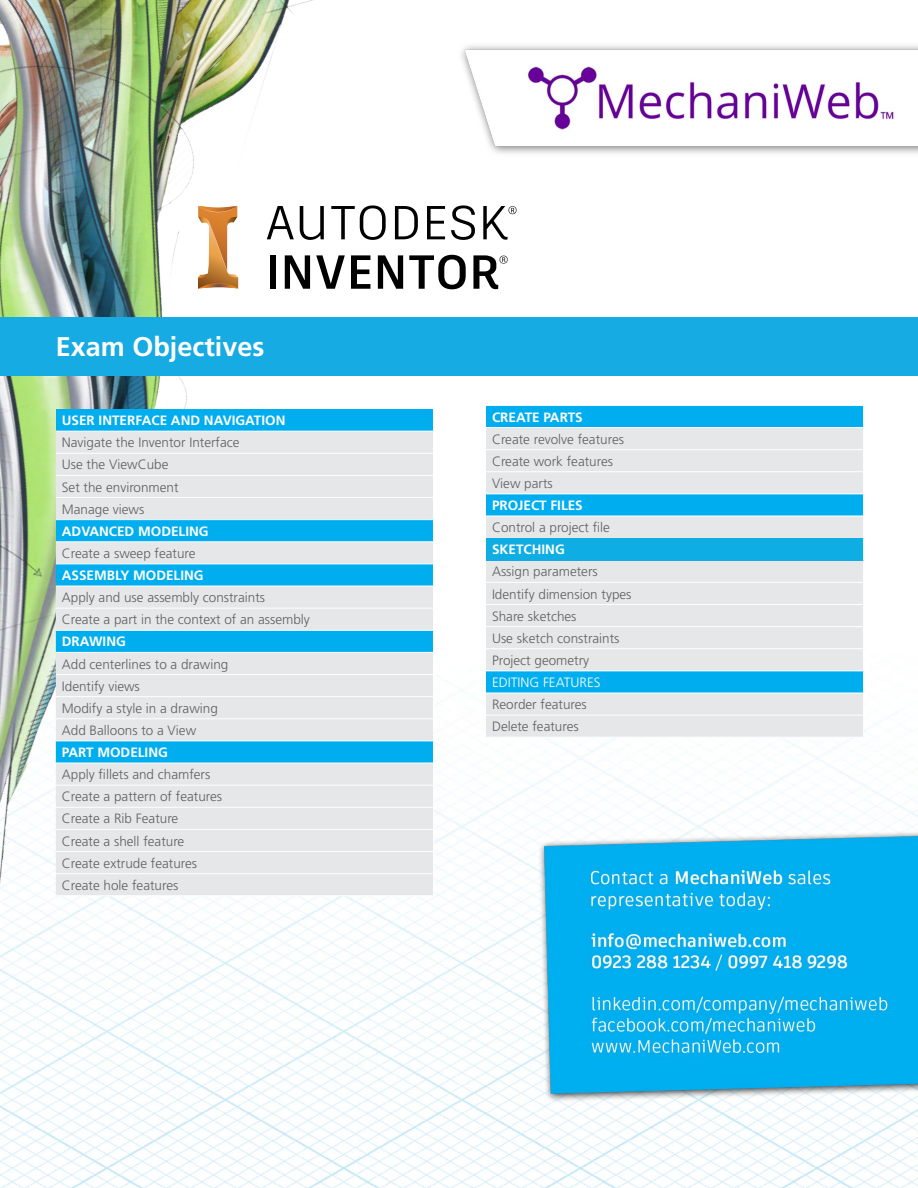
<style>
.page{position:relative;width:918px;height:1188px;background:#fff}
.page>*{position:absolute;margin:0;border:0;box-sizing:border-box;transform-origin:0 0}
.t1{font:700 27px "Frutiger LT Std";color:#fff}
.t2{font:300 13.5px/22.2px "Frutiger LT Std";color:#5f6062}
.t3{font:700 13.5px "Frutiger LT Std";color:#fff}
.t4{font:300 13.5px "Frutiger LT Std";color:#fff}
</style>
<div class="page">
<img style="left:0;top:0;width:918px;height:1188px">
<svg style="left:198px;top:206px;width:41px;height:84px"></svg>
<svg style="left:267px;top:206px;width:27px;height:33px"></svg>
<svg style="left:300px;top:206px;width:24px;height:34px"></svg>
<svg style="left:331px;top:205px;width:55px;height:35px"></svg>
<svg style="left:395px;top:206px;width:23px;height:33px"></svg>
<svg style="left:427px;top:206px;width:18px;height:33px"></svg>
<svg style="left:451px;top:205px;width:24px;height:35px"></svg>
<svg style="left:483px;top:206px;width:33px;height:34px"></svg>
<div style="left:270px;top:255px;width:6px;height:34px;background:#000"></div>
<svg style="left:285px;top:255px;width:25px;height:34px"></svg>
<svg style="left:316px;top:255px;width:29px;height:34px"></svg>
<svg style="left:351px;top:255px;width:19px;height:34px"></svg>
<svg style="left:378px;top:255px;width:25px;height:34px"></svg>
<svg style="left:409px;top:255px;width:57px;height:34px"></svg>
<svg style="left:473px;top:255px;width:35px;height:34px"></svg>
<div style="left:0;top:317px;width:918px;height:58px;background:#17abe3"></div>
<div style="left:56px;top:409px;width:377px;height:22px;background:#00aeef"></div>
<div style="left:56px;top:432px;width:377px;height:463px;background:#e6e7e8"></div>
<div style="left:56px;top:520px;width:377px;height:22px;background:#00aeef"></div>
<svg style="left:56px;top:565px;width:377px;height:198px;fill:#e6e7e8"></svg>
<hr style="left:56px;top:431px;width:378px;height:1px;background:#fff">
<hr style="left:56px;top:453px;width:378px;height:1px;background:#fff">
<hr style="left:56px;top:475px;width:378px;height:1px;background:#fff">
<hr style="left:56px;top:497px;width:378px;height:1px;background:#fff">
<hr style="left:56px;top:519px;width:378px;height:1px;background:#fff">
<hr style="left:56px;top:541px;width:378px;height:1px;background:#fff">
<hr style="left:56px;top:608px;width:378px;height:1px;background:#fff">
<hr style="left:56px;top:674px;width:378px;height:1px;background:#fff">
<hr style="left:56px;top:696px;width:378px;height:1px;background:#fff">
<hr style="left:56px;top:763px;width:378px;height:1px;background:#fff">
<hr style="left:56px;top:564px;width:378px;height:1px;background:#fff">
<hr style="left:56px;top:586px;width:378px;height:1px;background:#fff">
<hr style="left:56px;top:630px;width:378px;height:1px;background:#fff">
<hr style="left:56px;top:652px;width:378px;height:1px;background:#fff">
<hr style="left:56px;top:718px;width:378px;height:1px;background:#fff">
<hr style="left:56px;top:741px;width:378px;height:1px;background:#fff">
<svg style="left:433px;top:409px;width:1px;height:486px"></svg>
<hr style="left:56px;top:785px;width:378px;height:1px;background:#fff">
<hr style="left:56px;top:807px;width:378px;height:1px;background:#fff">
<hr style="left:56px;top:829px;width:378px;height:1px;background:#fff">
<hr style="left:56px;top:851px;width:378px;height:1px;background:#fff">
<hr style="left:56px;top:873px;width:378px;height:1px;background:#fff">
<hr style="left:56px;top:895px;width:378px;height:1px;background:#fff">
<div style="left:486px;top:406px;width:377px;height:21px;background:#00aeef"></div>
<svg style="left:486px;top:428px;width:377px;height:309px;fill:#e6e7e8"></svg>
<div style="left:486px;top:538px;width:378px;height:22px;background:#0eade4"></div>
<hr style="left:486px;top:449px;width:378px;height:1px;background:#fff">
<hr style="left:486px;top:471px;width:378px;height:1px;background:#fff">
<hr style="left:486px;top:494px;width:378px;height:1px;background:#fff">
<hr style="left:486px;top:516px;width:378px;height:1px;background:#fff">
<hr style="left:486px;top:582px;width:378px;height:1px;background:#fff">
<hr style="left:486px;top:604px;width:378px;height:1px;background:#fff">
<hr style="left:486px;top:626px;width:378px;height:1px;background:#fff">
<hr style="left:486px;top:648px;width:378px;height:1px;background:#fff">
<hr style="left:486px;top:715px;width:378px;height:1px;background:#fff">
<hr style="left:486px;top:737px;width:378px;height:1px;background:#fff">
<hr style="left:486px;top:405px;width:378px;height:1px;background:#fff">
<hr style="left:486px;top:427px;width:378px;height:1px;background:#fff">
<hr style="left:486px;top:670px;width:378px;height:1px;background:#fff">
<svg style="left:863px;top:406px;width:1px;height:331px"></svg>
<hr style="left:486px;top:693px;width:378px;height:1px;background:#fff">
<img style="left:457px;top:43px;width:461px;height:114px">
<img style="left:538px;top:831px;width:380px;height:271px">
<h1 class="t1" style="left:56px;top:331px;width:210px">Exam Objectives</h1>
<p class="t3" style="left:62px;top:413px;width:225px">USER INTERFACE AND NAVIGATION</p>
<p class="t2" style="left:62px;top:432px;width:179px">Navigate the Inventor Interface<br>Use the ViewCube<br>Set the environment<br>Manage views</p>
<p class="t3" style="left:62px;top:523px;width:148px">ADVANCED MODELING</p>
<p class="t2" style="left:62px;top:542px;width:135px">Create a sweep feature</p>
<p class="t3" style="left:62px;top:567px;width:143px">ASSEMBLY MODELING</p>
<p class="t2" style="left:62px;top:587px;width:250px">Apply and use assembly constraints<br>Create a part in the context of an assembly</p>
<p class="t3" style="left:62px;top:634px;width:65px">DRAWING</p>
<p class="t2" style="left:62px;top:653px;width:168px">Add centerlines to a drawing<br>Identify views<br>Modify a style in a drawing<br>Add Balloons to a View</p>
<p class="t3" style="left:62px;top:744px;width:108px">PART MODELING</p>
<p class="t2" style="left:62px;top:764px;width:162px">Apply fillets and chamfers<br>Create a pattern of features<br>Create a Rib Feature<br>Create a shell feature<br>Create extrude features<br>Create hole features</p>
<p class="t3" style="left:492px;top:409px;width:92px">CREATE PARTS</p>
<p class="t2" style="left:492px;top:428px;width:134px">Create revolve features<br>Create work features<br>View parts</p>
<p class="t3" style="left:492px;top:497px;width:92px">PROJECT FILES</p>
<p class="t2" style="left:492px;top:517px;width:120px">Control a project file</p>
<p class="t3" style="left:492px;top:542px;width:74px">SKETCHING</p>
<p class="t2" style="left:492px;top:561px;width:141px">Assign parameters<br>Identify dimension types<br>Share sketches<br>Use sketch constraints<br>Project geometry</p>
<p class="t4" style="left:492px;top:675px;width:110px">EDITING FEATURES</p>
<p class="t2" style="left:492px;top:694px;width:96px">Reorder features<br>Delete features</p>
</div>
